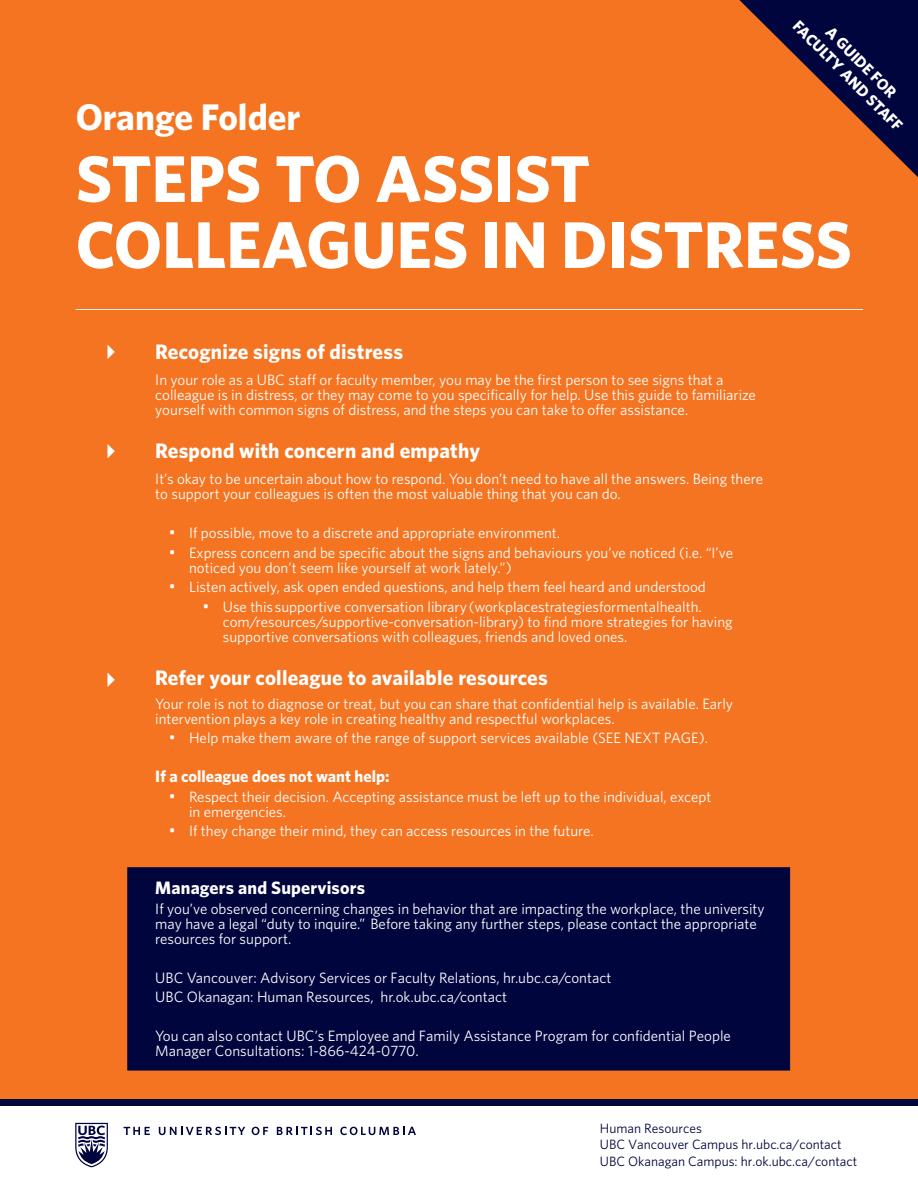
<style>
.page{position:relative;width:918px;height:1188px;background:#fff}
.page>*{position:absolute;margin:0;border:0;box-sizing:border-box;transform-origin:0 0}
.t1{font:700 66px/66px "Whitney";color:#fff}
.t2{font:700 37.2px "Whitney";color:#fff}
.t3{font:700 21px "Whitney";letter-spacing:.01em;color:#fff}
.t4{font:700 18px "Whitney";letter-spacing:.01em;color:#fff}
.t5{font:700 16.5px "Whitney";color:#fff}
.t6{font:700 15.75px/18.9px "Whitney";color:#fff;text-align:center}
.t7{font:15px/15px "Whitney";color:#fff}
.t8{font:13.5px/16.2px "Whitney";color:#00053e}
.s1{font-size:16.5px}
</style>
<div class="page">
<div style="left:0;top:0;width:918px;height:1105px;background:#f47421"></div>
<svg style="left:75px;top:1123px;width:33px;height:44px"></svg>
<svg style="left:124px;top:1127px;width:26px;height:8px"></svg>
<svg style="left:159px;top:1127px;width:86px;height:8px"></svg>
<svg style="left:252px;top:1127px;width:16px;height:8px"></svg>
<svg style="left:277px;top:1127px;width:55px;height:8px"></svg>
<svg style="left:340px;top:1127px;width:76px;height:8px"></svg>
<div style="left:127px;top:867px;width:663px;height:203px;background:#00053e;border:1px solid #00053e"></div>
<svg style="left:107px;top:345px;width:8px;height:14px"></svg>
<svg style="left:107px;top:444px;width:8px;height:14px"></svg>
<svg style="left:107px;top:673px;width:8px;height:14px"></svg>
<hr style="left:76px;top:309px;width:787px;height:1px;background:#eaf0e4">
<div style="left:0;top:1099px;width:918px;height:6px;background:#00053e"></div>
<svg style="left:739px;top:0;width:179px;height:177px"></svg>
<p class="t6" style="left:816px;top:3px;width:149px;rotate:45deg">A GUIDE FOR<br>FACULTY AND STAFF</p>
<h1 class="t1" style="left:76px;top:144px;width:778px">STEPS TO ASSIST<br>COLLEAGUES IN DISTRESS</h1>
<h2 class="t2" style="left:76px;top:95px;width:226px">Orange Folder</h2>
<h3 class="t3" style="left:155px;top:339px;width:249px">Recognize signs of distress</h3>
<p class="t7" style="left:155px;top:372px;width:602px">In your role as a UBC staff or faculty member, you may be the first person to see signs that a colleague is in distress, or they may come to you specifically for help. Use this guide to familiarize yourself with common signs of distress, and the steps you can take to offer assistance.</p>
<h3 class="t3" style="left:155px;top:438px;width:326px">Respond with concern and empathy</h3>
<p class="t7" style="left:155px;top:471px;width:609px">It’s okay to be uncertain about how to respond. You don’t need to have all the answers. Being there to support your colleagues is often the most valuable thing that you can do.</p>
<p class="t7" style="left:169px;top:525px;width:393px"><span class="s1">•</span> If possible, move to a discrete and appropriate environment.</p>
<p class="t7" style="left:189px;top:545px;width:545px;text-indent:-20px"><span class="s1">•</span> Express concern and be specific about the signs and behaviours you’ve noticed (i.e. “I’ve noticed you don’t seem like yourself at work lately.”)</p>
<p class="t7" style="left:169px;top:579px;width:539px"><span class="s1">•</span> Listen actively, ask open ended questions, and help them feel heard and understood</p>
<p class="t7" style="left:223px;top:599px;width:511px;text-indent:-20px"><span class="s1">•</span> Use this supportive conversation library (workplacestrategiesformentalhealth. com/resources/supportive-conversation-library) to find more strategies for having supportive conversations with colleagues, friends and loved ones.</p>
<h3 class="t3" style="left:155px;top:665px;width:394px">Refer your colleague to available resources</h3>
<p class="t7" style="left:155px;top:696px;width:579px">Your role is not to diagnose or treat, but you can share that confidential help is available. Early intervention plays a key role in creating healthy and respectful workplaces.</p>
<p class="t7" style="left:169px;top:730px;width:541px"><span class="s1">•</span> Help make them aware of the range of support services available (SEE NEXT PAGE).</p>
<p class="t5" style="left:155px;top:766px;width:236px">If a colleague does not want help:</p>
<p class="t7" style="left:189px;top:789px;width:524px;text-indent:-20px"><span class="s1">•</span> Respect their decision. Accepting assistance must be left up to the individual, except in emergencies.</p>
<p class="t7" style="left:169px;top:823px;width:426px"><span class="s1">•</span> If they change their mind, they can access resources in the future.</p>
<p class="t4" style="left:155px;top:877px;width:211px">Managers and Supervisors</p>
<p class="t7" style="left:155px;top:901px;width:611px">If you’ve observed concerning changes in behavior that are impacting the workplace, the university may have a legal “duty to inquire.” Before taking any further steps, please contact the appropriate resources for support.</p>
<p class="t7" style="left:155px;top:967px;width:458px;line-height:19.5px">UBC Vancouver: Advisory Services or Faculty Relations, hr.ubc.ca/contact<br>UBC Okanagan: Human Resources, hr.ok.ubc.ca/contact</p>
<p class="t7" style="left:155px;top:1028px;width:577px">You can also contact UBC’s Employee and Family Assistance Program for confidential People<br>Manager Consultations: 1-866-424-0770.</p>
<p class="t8" style="left:600px;top:1120px;width:259px">Human Resources<br>UBC Vancouver Campus hr.ubc.ca/contact<br>UBC Okanagan Campus: hr.ok.ubc.ca/contact</p>
</div>
